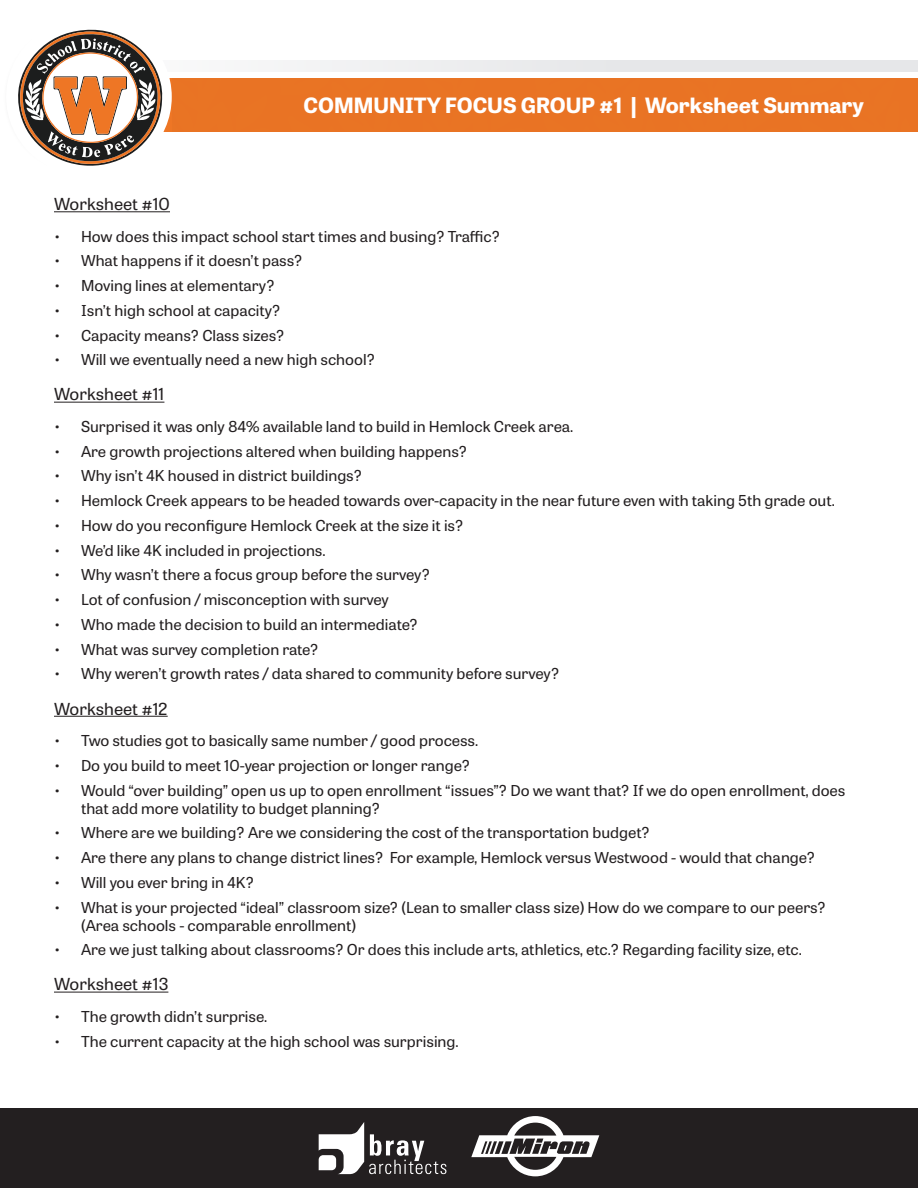
<style>
.page{position:relative;width:918px;height:1188px;background:#fff}
.page>*{position:absolute;margin:0;border:0;box-sizing:border-box;transform-origin:0 0}
.t1{font:700 21px "Tablet Gothic Wide";color:#fff}
.t2{font:16.5px "Tablet Gothic Wide";color:#231f20}
.t3{font:15px/18px "Tablet Gothic Wide";color:#231f20}
</style>
<div class="page">
<div style="left:120px;top:60px;width:798px;height:12px;background:#e6e7e9"></div>
<div style="left:0;top:1108px;width:918px;height:80px;background:#231f20"></div>
<svg style="left:319px;top:1122px;width:127px;height:52px"></svg>
<svg style="left:471px;top:1116px;width:128px;height:61px"></svg>
<div style="left:173px;top:78px;width:745px;height:54px;background:#e97324"></div>
<div style="left:6px;top:17px;width:166px;height:160px;background:#fff;border-radius:50%"></div>
<svg style="left:18px;top:30px;width:144px;height:136px"></svg>
<hr style="left:54px;top:211px;width:116px;height:1px;background:#231f20">
<hr style="left:54px;top:402px;width:110px;height:1px;background:#231f20">
<hr style="left:54px;top:716px;width:114px;height:1px;background:#231f20">
<hr style="left:54px;top:992px;width:114px;height:1px;background:#231f20">
<h1 class="t1" style="left:304px;top:90px;width:562px">COMMUNITY FOCUS GROUP #1 | Worksheet Summary</h1>
<p class="t2" style="left:54px;top:193px;width:118px">Worksheet #10</p>
<p class="t3" style="left:54px;top:227px;width:448px">• How does this impact school start times and busing? Traffic?</p>
<p class="t3" style="left:54px;top:251px;width:250px">• What happens if it doesn’t pass?</p>
<p class="t3" style="left:54px;top:276px;width:222px">• Moving lines at elementary?</p>
<p class="t3" style="left:54px;top:301px;width:228px">• Isn’t high school at capacity?</p>
<p class="t3" style="left:54px;top:326px;width:232px">• Capacity means? Class sizes?</p>
<p class="t3" style="left:54px;top:350px;width:323px">• Will we eventually need a new high school?</p>
<p class="t2" style="left:54px;top:383px;width:112px">Worksheet #11</p>
<p class="t3" style="left:54px;top:417px;width:521px">• Surprised it was only 84% available land to build in Hemlock Creek area.</p>
<p class="t3" style="left:54px;top:442px;width:415px">• Are growth projections altered when building happens?</p>
<p class="t3" style="left:54px;top:466px;width:310px">• Why isn’t 4K housed in district buildings?</p>
<p class="t3" style="left:54px;top:491px;width:782px">• Hemlock Creek appears to be headed towards over-capacity in the near future even with taking 5th grade out.</p>
<p class="t3" style="left:54px;top:516px;width:411px">• How do you reconfigure Hemlock Creek at the size it is?</p>
<p class="t3" style="left:54px;top:541px;width:273px">• We’d like 4K included in projections.</p>
<p class="t3" style="left:54px;top:565px;width:378px">• Why wasn’t there a focus group before the survey?</p>
<p class="t3" style="left:54px;top:590px;width:336px">• Lot of confusion / misconception with survey</p>
<p class="t3" style="left:54px;top:615px;width:366px">• Who made the decision to build an intermediate?</p>
<p class="t3" style="left:54px;top:640px;width:266px">• What was survey completion rate?</p>
<p class="t3" style="left:54px;top:664px;width:507px">• Why weren’t growth rates / data shared to community before survey?</p>
<p class="t2" style="left:54px;top:697px;width:115px">Worksheet #12</p>
<p class="t3" style="left:54px;top:731px;width:426px">• Two studies got to basically same number / good process.</p>
<p class="t3" style="left:54px;top:756px;width:418px">• Do you build to meet 10-year projection or longer range?</p>
<p class="t3" style="left:81px;top:780px;width:766px;text-indent:-27px">• Would “over building” open us up to open enrollment “issues”? Do we want that? If we do open enrollment, does that add more volatility to budget planning?</p>
<p class="t3" style="left:54px;top:823px;width:598px">• Where are we building? Are we considering the cost of the transportation budget?</p>
<p class="t3" style="left:54px;top:848px;width:763px">• Are there any plans to change district lines? For example, Hemlock versus Westwood - would that change?</p>
<p class="t3" style="left:54px;top:873px;width:202px">• Will you ever bring in 4K?</p>
<p class="t3" style="left:81px;top:897px;width:746px;text-indent:-27px">• What is your projected “ideal” classroom size? (Lean to smaller class size) How do we compare to our peers? (Area schools - comparable enrollment)</p>
<p class="t3" style="left:54px;top:940px;width:749px">• Are we just talking about classrooms? Or does this include arts, athletics, etc.? Regarding facility size, etc.</p>
<p class="t2" style="left:54px;top:973px;width:116px">Worksheet #13</p>
<p class="t3" style="left:54px;top:1007px;width:215px">• The growth didn’t surprise.</p>
<p class="t3" style="left:54px;top:1032px;width:406px">• The current capacity at the high school was surprising.</p>
</div>
